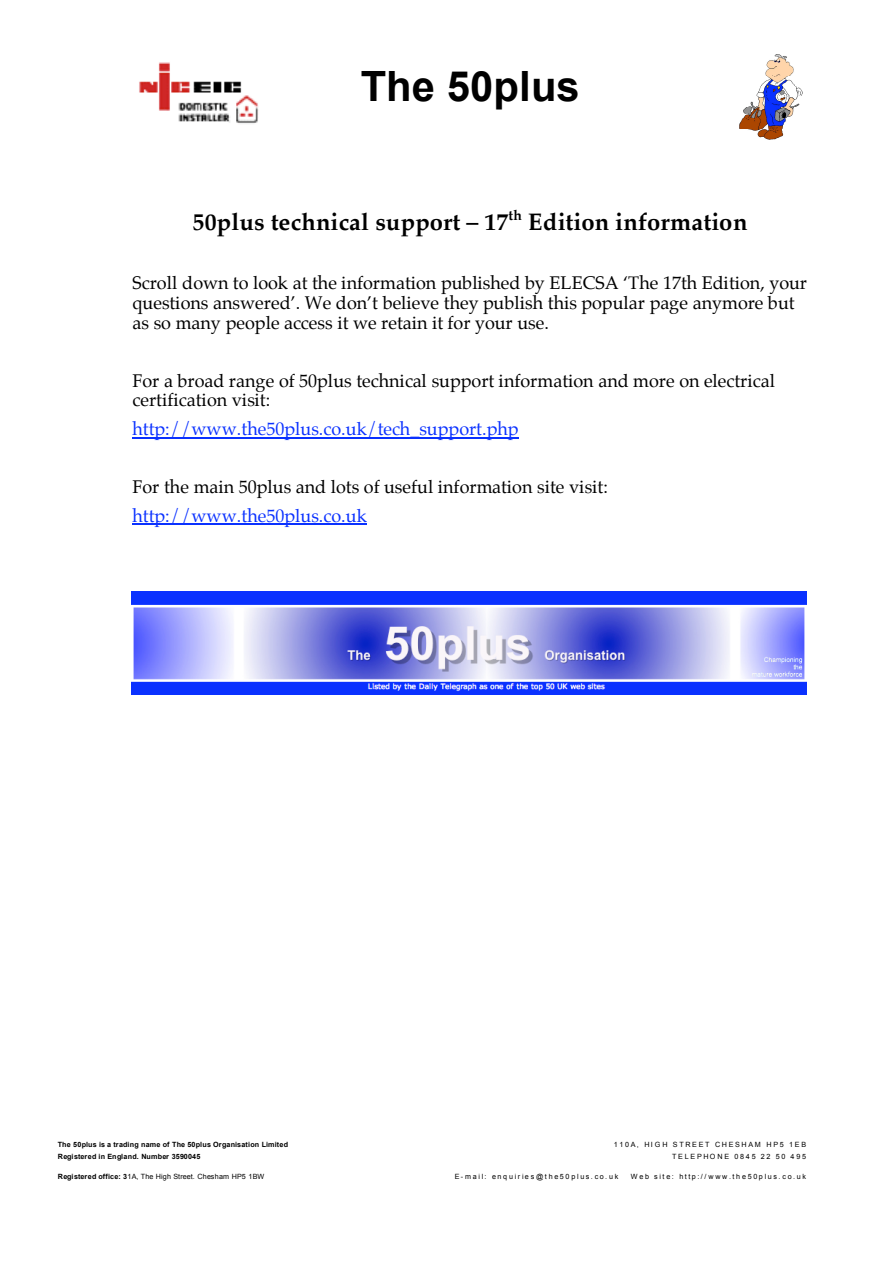
<style>
.page{position:relative;width:893px;height:1263px;background:#fff}
.page>*{position:absolute;margin:0;border:0;box-sizing:border-box;transform-origin:0 0}
.t1{font:700 41.7px "Arial";color:#000}
.t2{font:700 23.7px "Palatino";color:#000}
.t3{font:18px/19.8px "Palatino";color:#000}
.t4{font:18px "Palatino";color:#0a31ff}
.t5{font:7.2px "Arial";letter-spacing:.23em;color:#000}
.t6{font:700 7.2px "Arial";letter-spacing:.02em;color:#000}
.t7{font:7.2px "Arial";letter-spacing:.015em;color:#000}
.s1{font-weight:700}
</style>
<div class="page">
<img style="left:139px;top:62px;width:119px;height:62px">
<img style="left:739px;top:55px;width:64px;height:84px">
<hr style="left:132px;top:437px;width:387px;height:1px;background:#0a31ff">
<hr style="left:132px;top:523px;width:235px;height:2px;background:#0a31ff">
<img style="left:132px;top:591px;width:675px;height:103px">
<h1 class="t1" style="left:361px;top:63px;width:221px">The 50plus</h1>
<h2 class="t2" style="left:193px;top:211px;width:556px">50plus technical support – 17<sup>th</sup> Edition information</h2>
<p class="t3" style="left:132px;top:275px;width:676px">Scroll down to look at the information published by ELECSA ‘The 17th Edition, your questions answered’. We don’t believe they publish this popular page anymore but as so many people access it we retain it for your use.</p>
<p class="t3" style="left:132px;top:372px;width:644px">For a broad range of 50plus technical support information and more on electrical certification visit:</p>
<p class="t4" style="left:132px;top:420px;width:388px">http://www.the50plus.co.uk/tech_support.php</p>
<p class="t3" style="left:132px;top:478px;width:477px">For the main 50plus and lots of useful information site visit:</p>
<p class="t4" style="left:132px;top:507px;width:236px">http://www.the50plus.co.uk</p>
<p class="t6" style="left:58px;top:1141px;width:232px">The 50plus is a trading name of The 50plus Organisation Limited</p>
<p class="t5" style="left:614px;top:1141px;width:194px">110A, HIGH STREET CHESHAM HP5 1EB</p>
<p class="t6" style="left:58px;top:1152px;width:144px">Registered in England. Number 3590045</p>
<p class="t5" style="left:672px;top:1152px;width:135px">TELEPHONE 0845 22 50 495</p>
<p class="t7" style="left:58px;top:1172px;width:208px"><span class="s1">Registered office: 3</span>1A, The High Street. Chesham HP5 1BW</p>
<p class="t5" style="left:455px;top:1172px;width:165px">E-mail: enquiries@the50plus.co.uk</p>
<p class="t5" style="left:631px;top:1172px;width:177px">Web site: http://www.the50plus.co.uk</p>
</div>
